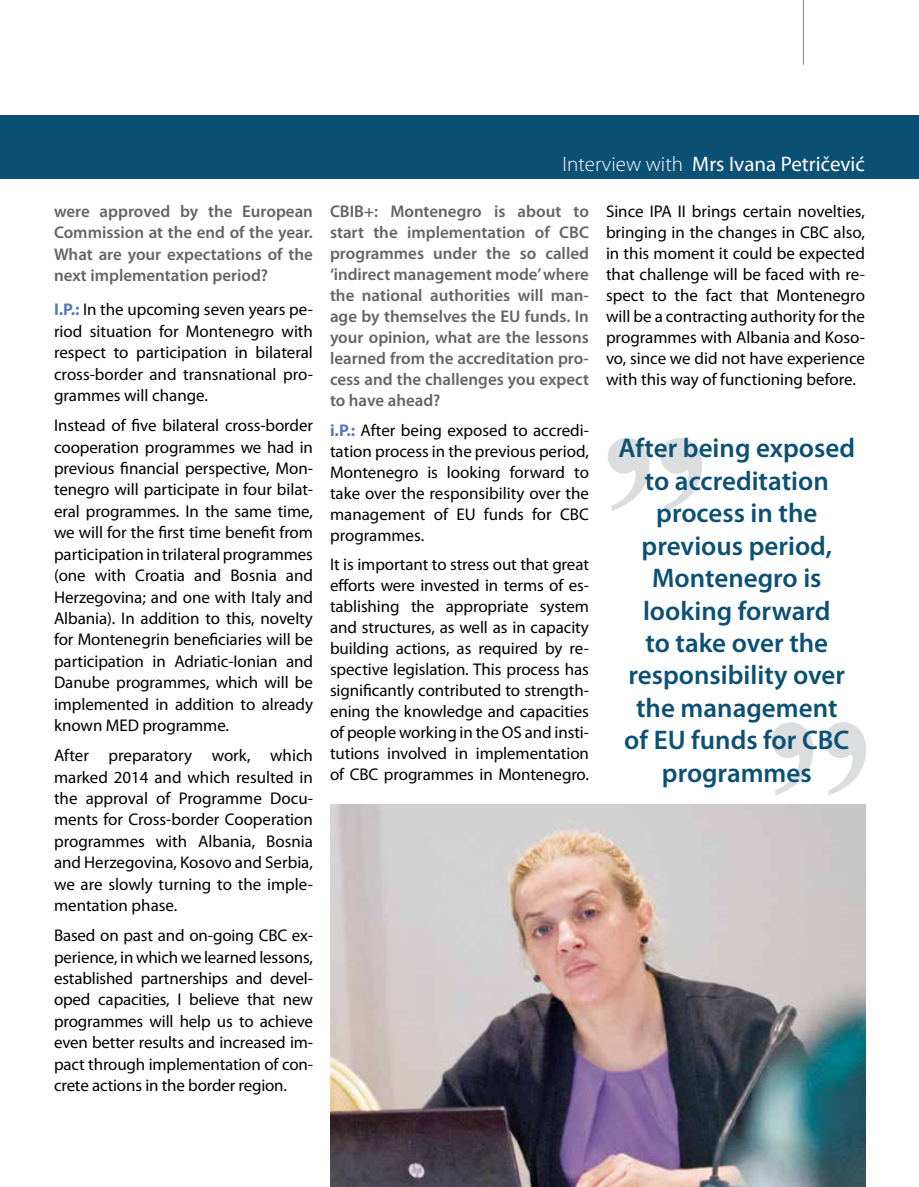
<style>
.page{position:relative;width:919px;height:1187px;background:#fff}
.page>*{position:absolute;margin:0;border:0;box-sizing:border-box;transform-origin:0 0}
.t1{font:700 225px "Times New Roman";color:#dcddde}
.t2{font:600 27px/32.4px "Myriad Pro";color:#0c5075;text-align:center}
.t3{font:21px "Myriad Pro";color:#fff}
.t4{font:16.95px/21.5px "Myriad Pro";letter-spacing:-.005em;color:#000;text-align:justify}
.t5{font:600 16.95px/21px "Myriad Pro";color:#636466;text-align:justify}
.s1{font-weight:700;color:#587abc}
.s2{font-weight:300}
</style>
<div class="page">
<hr style="left:802px;top:0;width:2px;height:65px;background:#939598">
<img style="left:330px;top:804px;width:535px;height:382px">
<div style="left:0;top:115px;width:918px;height:64px;background:#0c5075"></div>
<p class="t5" style="left:54px;top:200px;width:260px;line-height:21.5px">were approved by the European Commission at the end of the year.<br>What are your expectations of the next implementation period?</p>
<p class="t4" style="left:54px;top:299px;width:260px"><span class="s1">I.P.:</span> In the upcoming seven years pe&shy;riod situation for Montenegro with respect to participation in bilateral cross-border and transnational pro&shy;grammes will change.</p>
<p class="t4" style="left:54px;top:414px;width:260px">Instead of five bilateral cross-border cooperation programmes we had in previous financial perspective, Mon&shy;tenegro will participate in four bilat&shy;eral programmes. In the same time, we will for the first time benefit from participation in trilateral programmes (one with Croatia and Bosnia and Herzegovina; and one with Italy and Albania). In addition to this, novelty for Montenegrin beneficiaries will be participation in Adriatic-Ionian and Danube programmes, which will be implemented in addition to already known MED programme.</p>
<p class="t4" style="left:54px;top:744px;width:260px">After preparatory work, which marked 2014 and which resulted in the approval of Programme Docu&shy;ments for Cross-border Cooperation programmes with Albania, Bosnia and Herzegovina, Kosovo and Serbia, we are slowly turning to the imple&shy;mentation phase.</p>
<p class="t4" style="left:54px;top:924px;width:260px">Based on past and on-going CBC ex&shy;perience, in which we learned lessons, established partnerships and devel&shy;oped capacities, I believe that new programmes will help us to achieve even better results and increased im&shy;pact through implementation of con&shy;crete actions in the border region.</p>
<p class="t3" style="left:562px;top:151px;width:304px"><span class="s2">Interview with</span> Mrs Ivana Petričević</p>
<p class="t5" style="left:330px;top:200px;width:260px">CBIB+: Montenegro is about to start the implementation of CBC programmes under the so called ‘indirect management mode’ where the national authorities will man&shy;age by themselves the EU funds. In your opinion, what are the lessons learned from the accreditation pro&shy;cess and the challenges you expect to have ahead?</p>
<p class="t4" style="left:330px;top:419px;width:260px;line-height:21px"><span class="s1">i.P.:</span> After being exposed to accredi&shy;tation process in the previous period, Montenegro is looking forward to take over the responsibility over the management of EU funds for CBC programmes.</p>
<p class="t4" style="left:330px;top:553px;width:260px;line-height:21px">It is important to stress out that great efforts were invested in terms of es&shy;tablishing the appropriate system and structures, as well as in capacity building actions, as required by re&shy;spective legislation. This process has significantly contributed to strength&shy;ening the knowledge and capacities of people working in the OS and insti&shy;tutions involved in implementation of CBC programmes in Montenegro.</p>
<p class="t4" style="left:606px;top:200px;width:260px;line-height:21px">Since IPA II brings certain novelties, bringing in the changes in CBC also, in this moment it could be expected that challenge will be faced with re&shy;spect to the fact that Montenegro will be a contracting authority for the programmes with Albania and Koso&shy;vo, since we did not have experience with this way of functioning before.</p>
<h1 class="t1" style="left:598px;top:359px;width:114px">”</h1>
<h2 class="t2" style="left:618px;top:431px;width:238px">After being exposed to accreditation process in the previous period,<br>Montenegro is looking forward<br>to take over the responsibility over the management<br>of EU funds for CBC programmes</h2>
<h1 class="t1" style="left:762px;top:643px;width:114px">”</h1>
</div>
